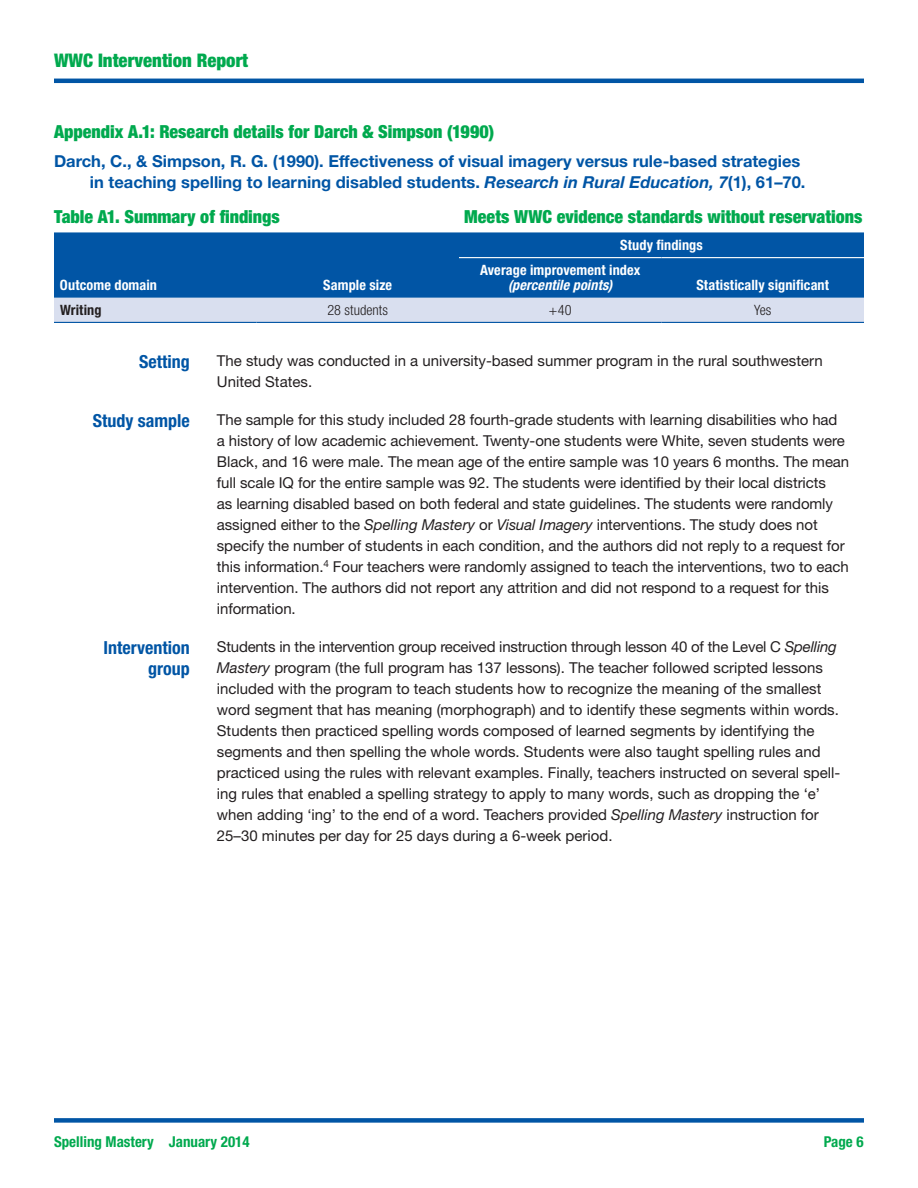
<style>
.page{position:relative;width:918px;height:1188px;background:#fff}
.page>*{position:absolute;margin:0;border:0;box-sizing:border-box;transform-origin:0 0}
.t1{font:900 condensed 18.75px "Helvetica Neue LT Std";color:#00a94e}
.t2{font:900 condensed 18px "Helvetica Neue LT Std";color:#00a94e}
.t3{font:700 condensed 18px/21px "Helvetica Neue LT Std";color:#0155a5;text-align:right}
.t4{font:700 16.5px/21px "Helvetica Neue LT Std";color:#0155a5}
.t5{font:15px/21px "Helvetica Neue LT Std";letter-spacing:-.005em;color:#231f20}
.t6{font:700 condensed 15px "Helvetica Neue LT Std";color:#00a94e}
.Table_sub_head-cen{font:700 condensed 14.25px/15px "Helvetica Neue LT Std";letter-spacing:.01em;color:#fff;text-align:center}
.Table_body_text-ce{font:300 condensed 14.25px "Helvetica Neue LT Std";letter-spacing:.005em;color:#231f20}
.Table_sub_head_whi{font:700 condensed 14.25px "Helvetica Neue LT Std";letter-spacing:.01em;color:#fff}
.Table_sub_head-bla{font:700 condensed 14.25px "Helvetica Neue LT Std";letter-spacing:.005em;color:#231f20}
.s1{font-style:italic}
</style>
<div class="page">
<div style="left:54px;top:1118px;width:810px;height:5px;background:#0155a5"></div>
<hr style="left:54px;top:79px;width:810px;height:4px;background:#0155a5">
<div style="left:54px;top:232px;width:810px;height:66px;background:#0155a5"></div>
<div style="left:54px;top:298px;width:810px;height:24px;background:#d9dfef"></div>
<hr style="left:459px;top:257px;width:203px;height:1px;background:#fff">
<hr style="left:662px;top:257px;width:202px;height:1px;background:#fff">
<hr style="left:54px;top:322px;width:202px;height:1px;background:#0155a5">
<hr style="left:256px;top:322px;width:203px;height:1px;background:#0155a5">
<hr style="left:459px;top:322px;width:203px;height:1px;background:#0155a5">
<hr style="left:662px;top:322px;width:202px;height:1px;background:#0155a5">
<p class="t1" style="left:54px;top:49px;width:196px">WWC Intervention Report</p>
<p class="t2" style="left:54px;top:121px;width:442px">Appendix A.1: Research details for Darch &amp; Simpson (1990)</p>
<p class="t4" style="left:90px;top:151px;width:717px;text-indent:-36px">Darch, C., &amp; Simpson, R. G. (1990). Effectiveness of visual imagery versus rule-based strategies in teaching spelling to learning disabled students. <span class="s1">Research in Rural Education, 7</span>(1), 61–70.</p>
<p class="t2" style="left:54px;top:206px;width:227px">Table A1. Summary of findings</p>
<p class="t2" style="left:464px;top:206px;width:400px">Meets WWC evidence standards without reservations</p>
<p class="Table_sub_head-cen" style="left:620px;top:237px;width:84px">Study findings</p>
<p class="Table_sub_head_whi" style="left:60px;top:277px;width:99px">Outcome domain</p>
<p class="Table_sub_head-cen" style="left:323px;top:278px;width:70px">Sample size</p>
<p class="Table_sub_head-cen" style="left:480px;top:263px;width:162px">Average improvement index <span class="s1">(percentile points)</span></p>
<p class="Table_sub_head-cen" style="left:696px;top:278px;width:134px">Statistically significant</p>
<p class="Table_sub_head-bla" style="left:60px;top:301px;width:43px">Writing</p>
<p class="Table_body_text-ce" style="left:327px;top:302px;width:62px">28 students</p>
<p class="Table_body_text-ce" style="left:549px;top:302px;width:24px">+40</p>
<p class="Table_body_text-ce" style="left:754px;top:302px;width:19px">Yes</p>
<p class="t3" style="left:139px;top:351px;width:52px">Setting</p>
<p class="t5" style="left:217px;top:350px;width:607px">The study was conducted in a university-based summer program in the rural southwestern<br>United States.</p>
<p class="t3" style="left:93px;top:410px;width:98px">Study sample</p>
<p class="t5" style="left:217px;top:409px;width:634px">The sample for this study included 28 fourth-grade students with learning disabilities who had a history of low academic achievement. Twenty-one students were White, seven students were Black, and 16 were male. The mean age of the entire sample was 10 years 6 months. The mean full scale IQ for the entire sample was 92. The students were identified by their local districts<br>as learning disabled based on both federal and state guidelines. The students were randomly assigned either to the <span class="s1">Spelling Mastery</span> or <span class="s1">Visual Imagery</span> interventions. The study does not specify the number of students in each condition, and the authors did not reply to a request for this information.<sup>4</sup> Four teachers were randomly assigned to teach the interventions, two to each intervention. The authors did not report any attrition and did not respond to a request for this information.</p>
<p class="t3" style="left:104px;top:637px;width:88px">Intervention group</p>
<p class="t5" style="left:217px;top:636px;width:625px">Students in the intervention group received instruction through lesson 40 of the Level C <span class="s1">Spelling Mastery</span> program (the full program has 137 lessons). The teacher followed scripted lessons included with the program to teach students how to recognize the meaning of the smallest word segment that has meaning (morphograph) and to identify these segments within words.<br>Students then practiced spelling words composed of learned segments by identifying the segments and then spelling the whole words. Students were also taught spelling rules and practiced using the rules with relevant examples. Finally, teachers instructed on several spell&shy;ing rules that enabled a spelling strategy to apply to many words, such as dropping the ‘e’ when adding ‘ing’ to the end of a word. Teachers provided <span class="s1">Spelling Mastery</span> instruction for 25–30 minutes per day for 25 days during a 6-week period.</p>
<p class="t6" style="left:54px;top:1132px;width:197px">Spelling Mastery January 2014</p>
<p class="t6" style="left:824px;top:1132px;width:41px">Page 6</p>
</div>
